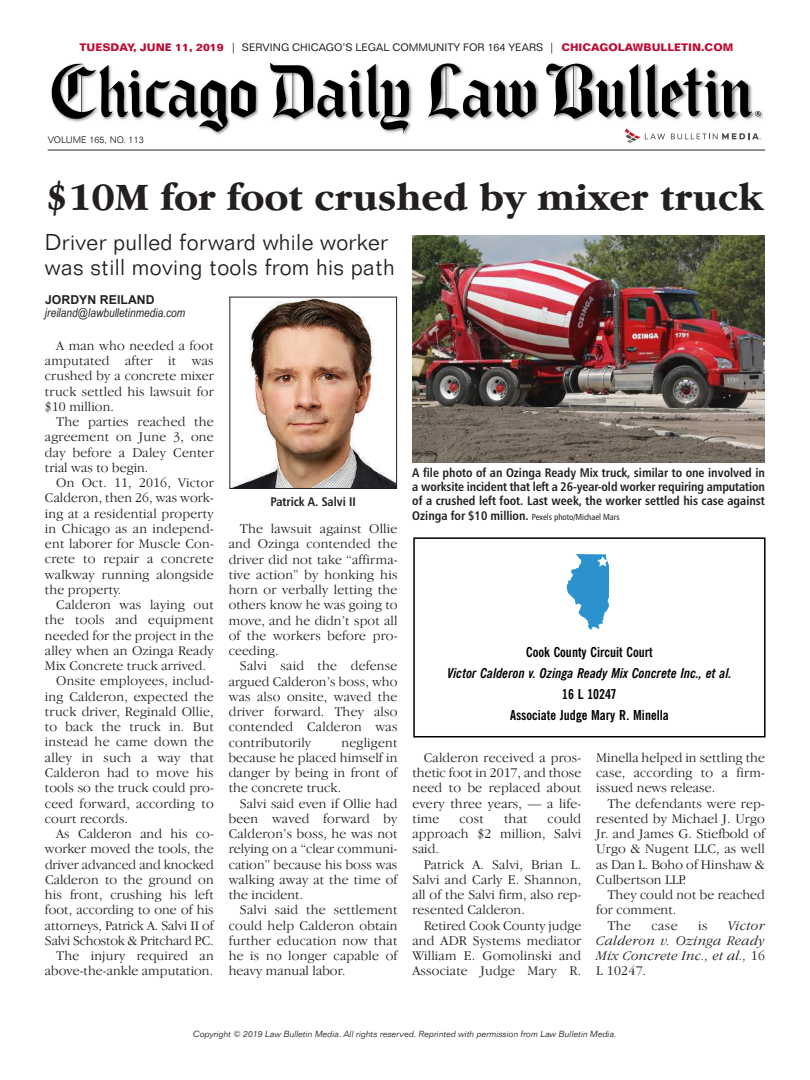
<style>
.page{position:relative;width:810px;height:1080px;background:#fff}
.page>*{position:absolute;margin:0;border:0;box-sizing:border-box;transform-origin:0 0}
.t1{font:700 40px "Garamond IT Cby BT";color:#231f20}
.t2{font:300 22.5px/25px "Folio BT";letter-spacing:.015em;color:#231f20}
.t3{font:300 13.75px/15.2px "Garamond IT Cby BT";letter-spacing:.015em;color:#231f20;text-align:justify}
.t4{font:italic 300 13.75px/15.2px "Garamond IT Cby BT";letter-spacing:.03em;color:#231f20;text-align:justify}
.t5{font:300 13.75px "Garamond IT Cby BT";letter-spacing:-.005em;color:#231f20}
.t6{font:300 13.75px "Garamond IT Cby BT";letter-spacing:-.015em;color:#231f20}
.t7{font:700 condensed 13.62px/21.2px "News Gothic BT";color:#000;text-align:center}
.t8{font:italic 700 condensed 13.62px "News Gothic BT";color:#000}
.t9{font:12.5px/14.4px "Humanist 777 BT Bold Condensed B";color:#231f20;text-align:justify}
.t10{font:italic 12.25px "Arial Narrow";letter-spacing:.005em;color:#231f20}
.t11{font:700 12.25px "Arial";letter-spacing:.005em;color:#231f20}
.t12{font:10.62px "Folio BT";color:#231f20}
.t13{font:300 9.25px "Folio BT";color:#231f20}
.t14{font:italic 300 8.75px "Folio BT";color:#231f20}
.t15{font:8.75px "Humanist 777 BT Roman Condensed B";letter-spacing:-.005em;color:#231f20}
.s1{font-weight:700;color:#c00a31}
.s2{font-family:"Humanist 777 BT Bold Condensed B";font-size:12.5px}
.s3{font-style:normal}
</style>
<div class="page">
<img style="left:213px;top:82px;width:550px;height:57px">
<svg style="left:51px;top:63px;width:205px;height:69px"></svg>
<svg style="left:268px;top:62px;width:141px;height:72px"></svg>
<svg style="left:428px;top:63px;width:108px;height:56px"></svg>
<svg style="left:545px;top:63px;width:216px;height:56px"></svg>
<svg style="left:671px;top:133px;width:90px;height:6px"></svg>
<svg style="left:625px;top:129px;width:40px;height:14px"></svg>
<img style="left:234px;top:299px;width:161px;height:188px">
<div style="left:230px;top:297px;width:167px;height:192px;border:1px solid #231f20"></div>
<hr style="left:48px;top:150px;width:717px;height:1px;background:#231f20">
<img style="left:413px;top:235px;width:352px;height:227px">
<div style="left:413px;top:537px;width:353px;height:201px;border:2px solid #000"></div>
<svg style="left:567px;top:554px;width:42px;height:76px"></svg>
<p class="t12" style="left:80px;top:44px;width:655px"><span class="s1">TUESDAY, JUNE 11, 2019</span> | SERVING CHICAGO’S LEGAL COMMUNITY FOR 164 YEARS | <span class="s1">CHICAGOLAWBULLETIN.COM</span></p>
<p class="t13" style="left:48px;top:136px;width:98px">VOLUME 165, NO. 113</p>
<h1 class="t1" style="left:45px;top:185px;width:720px">$10M for foot crushed by mixer truck</h1>
<h2 class="t2" style="left:45px;top:231px;width:351px">Driver pulled forward while worker was still moving tools from his path</h2>
<p class="t11" style="left:45px;top:293px;width:111px">JORDYN REILAND</p>
<p class="t10" style="left:45px;top:305px;width:142px">jreiland@lawbulletinmedia.com</p>
<p class="t3" style="left:45px;top:339px;width:170px;text-indent:11px">A man who needed a foot amputated after it was crushed by a concrete mixer truck settled his lawsuit for $10 million.</p>
<p class="t3" style="left:45px;top:415px;width:170px;text-indent:11px">The parties reached the agreement on June 3, one day before a Daley Center trial was to begin.</p>
<p class="t3" style="left:45px;top:476px;width:170px;text-indent:11px">On Oct. 11, 2016, Victor Calderon, then 26, was work&shy;ing at a residential property in Chicago as an independ&shy;ent laborer for Muscle Con&shy;crete to repair a concrete walkway running alongside the property.</p>
<p class="t3" style="left:56px;top:598px;width:159px">Calderon was laying out</p>
<p class="t3" style="left:45px;top:614px;width:170px">the tools and equipment</p>
<p class="t3" style="left:45px;top:629px;width:170px">needed for the project in the</p>
<p class="t3" style="left:45px;top:644px;width:170px">alley when an Ozinga Ready</p>
<p class="t3" style="left:45px;top:659px;width:163px">Mix Concrete truck arrived.</p>
<p class="t3" style="left:56px;top:675px;width:159px">Onsite employees, includ-</p>
<p class="t3" style="left:45px;top:690px;width:170px">ing Calderon, expected the</p>
<p class="t3" style="left:45px;top:705px;width:170px">truck driver, Reginald Ollie,</p>
<p class="t3" style="left:45px;top:720px;width:170px">to back the truck in. But</p>
<p class="t3" style="left:45px;top:736px;width:170px">instead he came down the</p>
<p class="t3" style="left:45px;top:751px;width:170px">alley in such a way that</p>
<p class="t3" style="left:45px;top:766px;width:170px">Calderon had to move his</p>
<p class="t3" style="left:45px;top:781px;width:170px">tools so the truck could pro-</p>
<p class="t3" style="left:45px;top:797px;width:170px">ceed forward, according to</p>
<p class="t3" style="left:45px;top:812px;width:85px">court records.</p>
<p class="t3" style="left:56px;top:827px;width:159px">As Calderon and his co-</p>
<p class="t3" style="left:45px;top:842px;width:170px">worker moved the tools, the</p>
<p class="t5" style="left:45px;top:859px;width:170px">driver advanced and knocked</p>
<p class="t3" style="left:45px;top:873px;width:170px">Calderon to the ground on</p>
<p class="t3" style="left:45px;top:888px;width:170px">his front, crushing his left</p>
<p class="t3" style="left:45px;top:903px;width:170px">foot, according to one of his</p>
<p class="t5" style="left:45px;top:920px;width:170px">attorneys, Patrick A. Salvi II of</p>
<p class="t6" style="left:45px;top:935px;width:170px">Salvi Schostok &amp; Pritchard P.C.</p>
<p class="t3" style="left:56px;top:949px;width:159px">The injury required an</p>
<p class="t3" style="left:45px;top:964px;width:170px">above-the-ankle amputation.</p>
<p class="t9" style="left:270px;top:496px;width:87px">Patrick A. Salvi II</p>
<p class="t3" style="left:229px;top:522px;width:170px;text-indent:11px">The lawsuit against Ollie and Ozinga contended the driver did not take “affirma&shy;tive action” by honking his horn or verbally letting the others know he was going to move, and he didn’t spot all of the workers before pro&shy;ceeding.</p>
<p class="t3" style="left:229px;top:659px;width:170px;text-indent:11px">Salvi said the defense argued Calderon’s boss, who was also onsite, waved the driver forward. They also contended Calderon was contributorily</p>
<p class="t3" style="left:229px;top:736px;width:170px;text-indent:113px">negligent because he placed himself in danger by being in front of the concrete truck.</p>
<p class="t3" style="left:229px;top:797px;width:170px;text-indent:11px">Salvi said even if Ollie had been waved forward by Calderon’s boss, he was not relying on a “clear communi&shy;cation” because his boss was walking away at the time of the incident.</p>
<p class="t3" style="left:229px;top:903px;width:170px;text-indent:11px">Salvi said the settlement could help Calderon obtain further education now that he is no longer capable of heavy manual labor.</p>
<p class="t9" style="left:412px;top:466px;width:354px">A file photo of an Ozinga Ready Mix truck, similar to one involved in a worksite incident that left a 26-year-old worker requiring amputation of a crushed left foot. Last week, the worker settled his case against</p>
<p class="t15" style="left:412px;top:513px;width:209px"><span class="s2">Ozinga for $10 million.</span> Pexels photo/Michael Mars</p>
<p class="t7" style="left:526px;top:642px;width:128px">Cook County Circuit Court</p>
<p class="t8" style="left:447px;top:668px;width:286px">Victor Calderon v. Ozinga Ready Mix Concrete Inc., et al.</p>
<p class="t7" style="left:510px;top:685px;width:160px">16 L 10247<br>Associate Judge Mary R. Minella</p>
<p class="t3" style="left:412px;top:751px;width:170px;text-indent:11px">Calderon received a pros&shy;thetic foot in 2017, and those need to be replaced about every three years, — a life&shy;time</p>
<p class="t3" style="left:412px;top:812px;width:170px;text-indent:135px">could approach $2 million, Salvi said.</p>
<p class="t3" style="left:412px;top:858px;width:170px;text-indent:11px">Patrick A. Salvi, Brian L.<br>Salvi and Carly E. Shannon, all of the Salvi firm, also rep&shy;resented Calderon.</p>
<p class="t3" style="left:412px;top:919px;width:170px;text-indent:11px">Retired Cook County judge and ADR Systems mediator William E. Gomolinski and Associate Judge Mary R.</p>
<p class="t3" style="left:459px;top:812px;width:26px">cost</p>
<p class="t3" style="left:504px;top:812px;width:25px">that</p>
<p class="t3" style="left:596px;top:751px;width:170px">Minella helped in settling the case, according to a firm&shy;issued news release.</p>
<p class="t3" style="left:596px;top:797px;width:170px;text-indent:11px">The defendants were rep&shy;resented by Michael J. Urgo Jr. and James G. Stiefbold of Urgo &amp; Nugent LLC, as well as Dan L. Boho of Hinshaw &amp; Culbertson LLP.</p>
<p class="t3" style="left:607px;top:888px;width:159px">They could not be reached</p>
<p class="t3" style="left:596px;top:903px;width:82px">for comment.</p>
<p class="t3" style="left:607px;top:919px;width:25px">The</p>
<p class="t3" style="left:652px;top:919px;width:28px">case</p>
<p class="t3" style="left:698px;top:919px;width:11px">is</p>
<p class="t4" style="left:596px;top:919px;width:170px;text-indent:132px">Victor Calderon v. Ozinga Ready Mix Concrete Inc., et al., <span class="s3">16<br>L 10247.</span></p>
<p class="t14" style="left:193px;top:1031px;width:425px">Copyright © 2019 Law Bulletin Media. All rights reserved. Reprinted with permission from Law Bulletin Media.</p>
</div>
